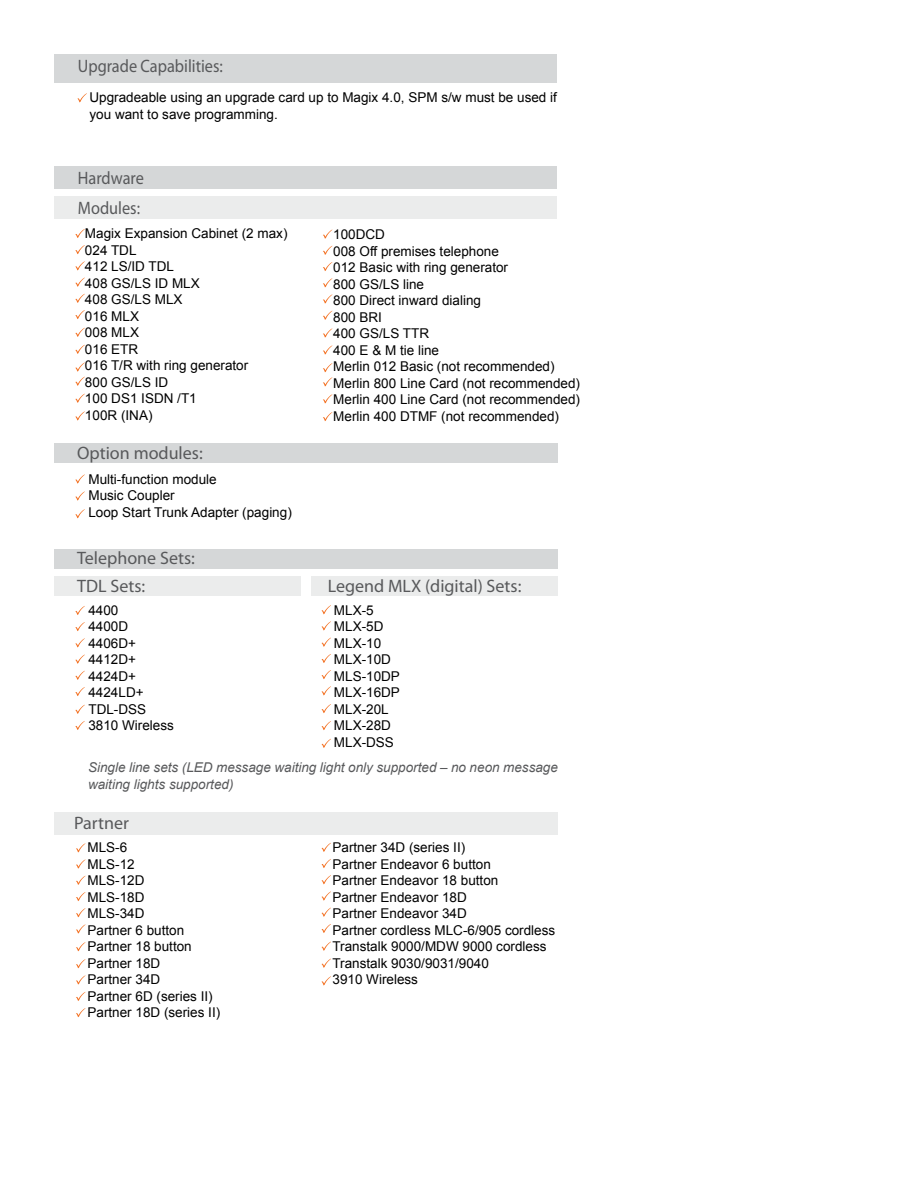
<style>
.page{position:relative;width:918px;height:1188px;background:#fff}
.page>*{position:absolute;margin:0;border:0;box-sizing:border-box;transform-origin:0 0}
.t1{font:18px "Myriad Pro";color:#58595b}
.t2{font:18px/29.7px "Myriad Pro";color:#58595b;scale:.91 1}
.t3{font:13.5px/16.5px "Arial";color:#000}
.t4{font:italic 13.5px/16.5px "Arial";color:#58595b}
</style>
<div class="page">
<svg style="left:75px;top:229px;width:10px;height:9px"></svg>
<svg style="left:75px;top:245px;width:10px;height:9px"></svg>
<svg style="left:75px;top:261px;width:10px;height:10px"></svg>
<svg style="left:75px;top:278px;width:10px;height:9px"></svg>
<svg style="left:75px;top:294px;width:10px;height:9px"></svg>
<svg style="left:75px;top:310px;width:10px;height:9px"></svg>
<svg style="left:75px;top:328px;width:10px;height:9px"></svg>
<svg style="left:75px;top:345px;width:10px;height:9px"></svg>
<svg style="left:75px;top:362px;width:10px;height:24px"></svg>
<svg style="left:75px;top:394px;width:10px;height:9px"></svg>
<svg style="left:75px;top:411px;width:10px;height:10px"></svg>
<svg style="left:323px;top:230px;width:9px;height:9px"></svg>
<svg style="left:323px;top:246px;width:9px;height:9px"></svg>
<svg style="left:323px;top:262px;width:9px;height:9px"></svg>
<svg style="left:323px;top:278px;width:9px;height:9px"></svg>
<svg style="left:323px;top:294px;width:9px;height:10px"></svg>
<svg style="left:323px;top:311px;width:9px;height:9px"></svg>
<svg style="left:323px;top:328px;width:9px;height:10px"></svg>
<svg style="left:323px;top:345px;width:9px;height:10px"></svg>
<svg style="left:323px;top:363px;width:9px;height:24px"></svg>
<svg style="left:323px;top:394px;width:9px;height:10px"></svg>
<svg style="left:323px;top:412px;width:9px;height:9px"></svg>
<svg style="left:75px;top:474px;width:10px;height:10px"></svg>
<svg style="left:75px;top:491px;width:10px;height:10px"></svg>
<svg style="left:75px;top:509px;width:10px;height:9px"></svg>
<svg style="left:75px;top:606px;width:10px;height:9px"></svg>
<svg style="left:75px;top:622px;width:10px;height:9px"></svg>
<svg style="left:75px;top:638px;width:10px;height:9px"></svg>
<svg style="left:75px;top:655px;width:10px;height:9px"></svg>
<svg style="left:75px;top:671px;width:10px;height:9px"></svg>
<svg style="left:75px;top:687px;width:10px;height:9px"></svg>
<svg style="left:75px;top:705px;width:10px;height:9px"></svg>
<svg style="left:321px;top:605px;width:10px;height:9px"></svg>
<svg style="left:321px;top:621px;width:10px;height:10px"></svg>
<svg style="left:321px;top:638px;width:10px;height:9px"></svg>
<svg style="left:321px;top:654px;width:10px;height:9px"></svg>
<svg style="left:321px;top:670px;width:10px;height:9px"></svg>
<svg style="left:321px;top:686px;width:10px;height:10px"></svg>
<svg style="left:321px;top:704px;width:10px;height:9px"></svg>
<svg style="left:321px;top:721px;width:10px;height:9px"></svg>
<svg style="left:321px;top:739px;width:10px;height:9px"></svg>
<svg style="left:76px;top:843px;width:9px;height:10px"></svg>
<svg style="left:76px;top:859px;width:9px;height:10px"></svg>
<svg style="left:76px;top:876px;width:9px;height:9px"></svg>
<svg style="left:76px;top:892px;width:9px;height:9px"></svg>
<svg style="left:76px;top:908px;width:9px;height:9px"></svg>
<svg style="left:76px;top:924px;width:9px;height:10px"></svg>
<svg style="left:76px;top:942px;width:9px;height:9px"></svg>
<svg style="left:76px;top:959px;width:9px;height:9px"></svg>
<svg style="left:76px;top:975px;width:9px;height:10px"></svg>
<svg style="left:76px;top:992px;width:9px;height:9px"></svg>
<svg style="left:76px;top:1008px;width:9px;height:9px"></svg>
<svg style="left:321px;top:843px;width:10px;height:9px"></svg>
<svg style="left:321px;top:859px;width:10px;height:9px"></svg>
<svg style="left:321px;top:875px;width:10px;height:9px"></svg>
<svg style="left:321px;top:891px;width:10px;height:10px"></svg>
<svg style="left:321px;top:908px;width:10px;height:9px"></svg>
<svg style="left:321px;top:924px;width:10px;height:9px"></svg>
<svg style="left:321px;top:942px;width:10px;height:9px"></svg>
<svg style="left:321px;top:959px;width:10px;height:9px"></svg>
<svg style="left:321px;top:976px;width:10px;height:10px"></svg>
<svg style="left:77px;top:93px;width:10px;height:9px"></svg>
<svg style="left:75px;top:721px;width:10px;height:9px"></svg>
<div style="left:54px;top:166px;width:503px;height:22px;background:#d5d7d8"></div>
<div style="left:54px;top:196px;width:503px;height:22px;background:#ebecec"></div>
<div style="left:54px;top:443px;width:504px;height:20px;background:#d5d7d8"></div>
<div style="left:311px;top:576px;width:247px;height:20px;background:#ebecec"></div>
<div style="left:54px;top:549px;width:504px;height:20px;background:#d5d7d8"></div>
<div style="left:54px;top:576px;width:247px;height:20px;background:#ebecec"></div>
<div style="left:54px;top:813px;width:504px;height:22px;background:#ebecec"></div>
<div style="left:54px;top:54px;width:503px;height:28px;background:#d5d7d8"></div>
<h1 class="t2" style="left:78px;top:51px;width:161px">Upgrade Capabilities:</h1>
<p class="t3" style="left:89px;top:89px;width:469px">Upgradeable using an upgrade card up to Magix 4.0, SPM s/w must be used if you want to save programming.</p>
<h1 class="t2" style="left:78px;top:163px;width:74px">Hardware<br>Modules:</h1>
<p class="t3" style="left:85px;top:225px;width:204px">Magix Expansion Cabinet (2 max)<br>024 TDL<br>412 LS/ID TDL<br>408 GS/LS ID MLX<br>408 GS/LS MLX<br>016 MLX<br>008 MLX<br>016 ETR<br>016 T/R with ring generator<br>800 GS/LS ID<br>100 DS1 ISDN /T1<br>100R (INA)</p>
<p class="t3" style="left:333px;top:226px;width:248px">100DCD<br>008 Off premises telephone<br>012 Basic with ring generator<br>800 GS/LS line<br>800 Direct inward dialing<br>800 BRI<br>400 GS/LS TTR<br>400 E &amp; M tie line<br>Merlin 012 Basic (not recommended)<br>Merlin 800 Line Card (not recommended)<br>Merlin 400 Line Card (not recommended)<br>Merlin 400 DTMF (not recommended)</p>
<h1 class="t1" style="left:77px;top:443px;width:127px">Option modules:</h1>
<p class="t3" style="left:88px;top:471px;width:205px">Multi-function module<br>Music Coupler<br>Loop Start Trunk Adapter (paging)</p>
<h1 class="t1" style="left:77px;top:549px;width:119px">Telephone Sets:</h1>
<p class="t3" style="left:88px;top:602px;width:87px">4400<br>4400D<br>4406D+<br>4412D+<br>4424D+<br>4424LD+<br>TDL-DSS<br>3810 Wireless</p>
<h1 class="t1" style="left:77px;top:576px;width:70px">TDL Sets:</h1>
<h1 class="t1" style="left:328px;top:576px;width:195px">Legend MLX (digital) Sets:</h1>
<p class="t3" style="left:334px;top:602px;width:68px">MLX-5<br>MLX-5D<br>MLX-10<br>MLX-10D<br>MLS-10DP<br>MLX-16DP<br>MLX-20L<br>MLX-28D<br>MLX-DSS</p>
<p class="t4" style="left:88px;top:759px;width:471px">Single line sets (LED message waiting light only supported – no neon message waiting lights supported)</p>
<h1 class="t1" style="left:74px;top:813px;width:56px">Partner</h1>
<p class="t3" style="left:87px;top:839px;width:134px">MLS-6<br>MLS-12<br>MLS-12D<br>MLS-18D<br>MLS-34D<br>Partner 6 button<br>Partner 18 button<br>Partner 18D<br>Partner 34D<br>Partner 6D (series II)<br>Partner 18D (series II)</p>
<p class="t3" style="left:333px;top:839px;width:224px">Partner 34D (series II)<br>Partner Endeavor 6 button<br>Partner Endeavor 18 button<br>Partner Endeavor 18D<br>Partner Endeavor 34D<br>Partner cordless MLC-6/905 cordless<br>Transtalk 9000/MDW 9000 cordless<br>Transtalk 9030/9031/9040<br>3910 Wireless</p>
</div>
